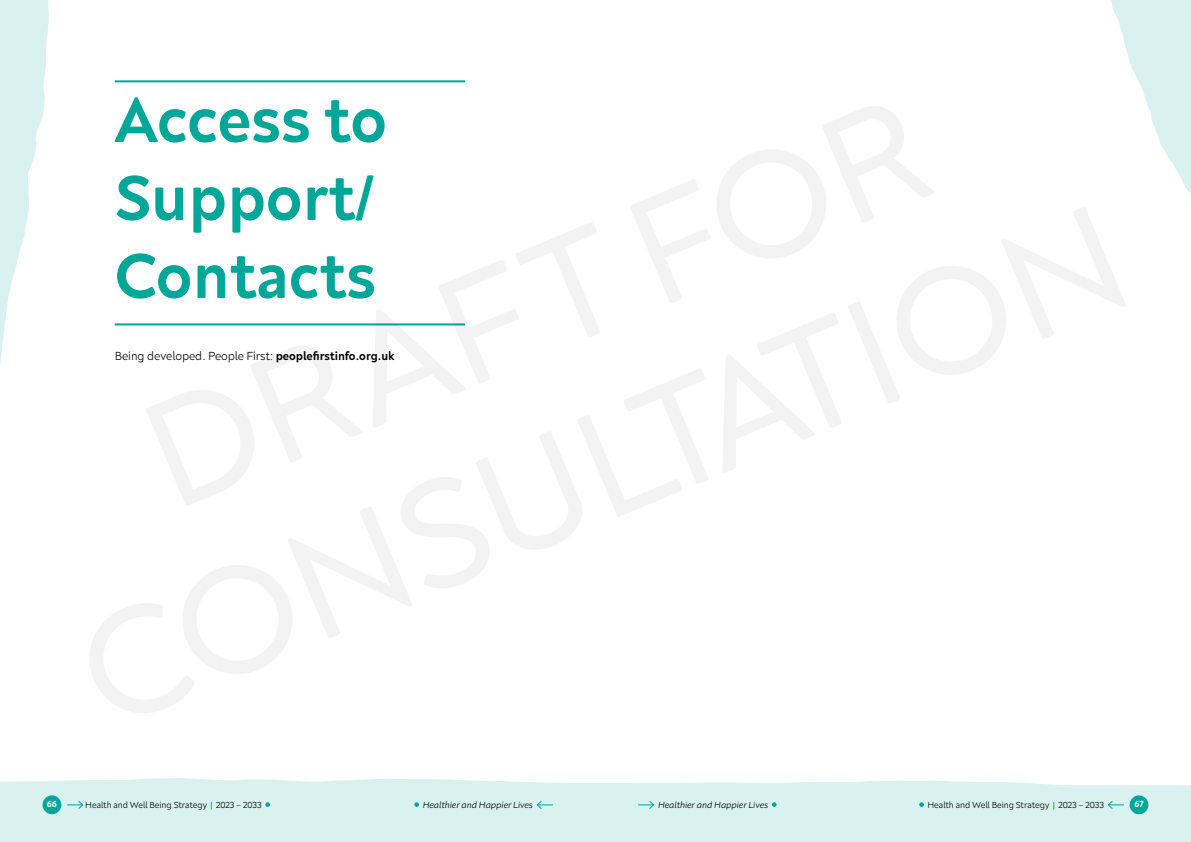
<style>
.page{position:relative;width:1191px;height:842px;background:#fff}
.page>*{position:absolute;margin:0;border:0;box-sizing:border-box;transform-origin:0 0}
.t1{font:600 65px/78px "Neufreit";color:#00a698}
.t2{font:300 12px "Neufreit";color:#000}
.t3{font:300 9px "Neufreit";color:#000}
.t4{font:italic 300 9px "Neufreit";color:#000}
.t5{font:600 9px "Neufreit";color:#fff}
.s1{font-weight:600}
.s2{font-weight:600;color:#3b8634}
</style>
<div class="page">
<hr style="left:115px;top:80px;width:350px;height:2px;background:#00a698">
<hr style="left:115px;top:323px;width:350px;height:2px;background:#00a698">
<div style="left:0;top:778px;width:1191px;height:64px;background:#d9f1ef"></div>
<div style="left:43px;top:795px;width:18px;height:19px;background:#00a698;border-radius:50%"></div>
<svg style="left:67px;top:800px;width:17px;height:10px"></svg>
<svg style="left:265px;top:802px;width:5px;height:5px"></svg>
<svg style="left:414px;top:802px;width:5px;height:5px"></svg>
<svg style="left:536px;top:800px;width:17px;height:10px"></svg>
<svg style="left:638px;top:800px;width:17px;height:10px"></svg>
<svg style="left:772px;top:802px;width:4px;height:5px"></svg>
<svg style="left:919px;top:802px;width:5px;height:5px"></svg>
<svg style="left:1106px;top:800px;width:18px;height:10px"></svg>
<div style="left:1129px;top:795px;width:19px;height:19px;background:#00a698;border-radius:50%"></div>
<svg style="left:0;top:0;width:49px;height:364px"></svg>
<svg style="left:1111px;top:0;width:80px;height:194px"></svg>
<h1 class="t1" style="left:115px;top:79px;width:273px">Access to<br>Support/<br>Contacts</h1>
<h2 class="t2" style="left:115px;top:349px;width:281px">Being developed. People First: <span class="s1">peoplefrstinfo.org.uk</span></h2>
<p class="t5" style="left:47px;top:799px;width:12px">66</p>
<p class="t3" style="left:85px;top:799px;width:178px">Health and Well Being Strategy <span class="s2">|</span> 2023 – 2033</p>
<p class="t4" style="left:423px;top:799px;width:112px">Healthier and Happier Lives</p>
<p class="t4" style="left:658px;top:799px;width:112px">Healthier and Happier Lives</p>
<p class="t3" style="left:927px;top:799px;width:178px">Health and Well Being Strategy <span class="s2">|</span> 2023 – 2033</p>
<p class="t5" style="left:1134px;top:799px;width:11px">67</p>
</div>
